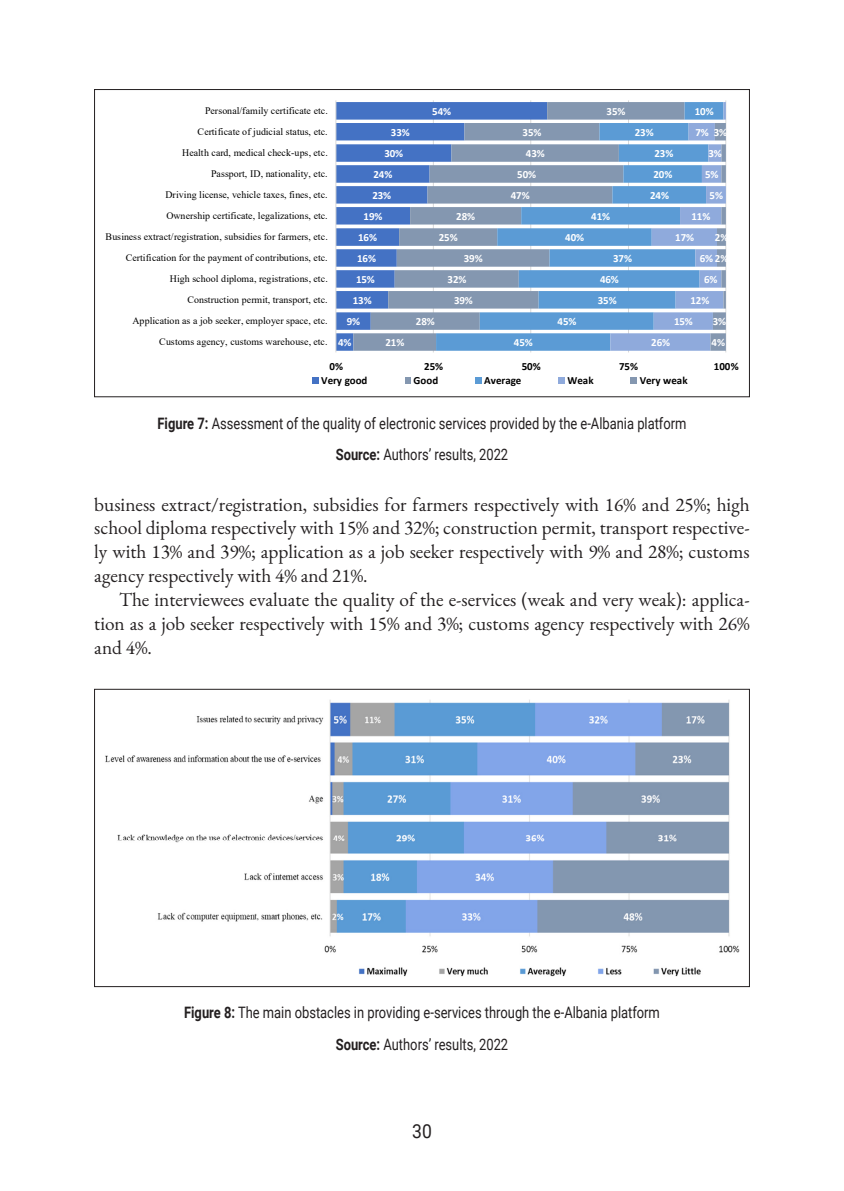
<style>
.page{position:relative;width:844px;height:1191px;background:#fff}
.page>*{position:absolute;margin:0;border:0;box-sizing:border-box;transform-origin:0 0}
.text{font:19.25px/23.8px "EB Garamond";color:#231f20;text-align:justify}
.t1{font:19.25px "Roboto";color:#231f20;scale:.91 1}
.figura___tabel{font:15.75px "Roboto";color:#231f20;scale:.82 1}
.t2{font:700 11.03px "Calibri";letter-spacing:-.005em;color:#fff}
.t3{font:700 11.03px "Calibri";letter-spacing:-.005em;color:#000}
.t4{font:9.97px "Times New Roman";color:#000}
.s1{font-weight:700}
</style>
<div class="page">
<svg style="left:105px;top:700px;width:634px;height:277px"></svg>
<hr style="left:433px;top:100px;width:1px;height:252px;background:#d9d9d9">
<hr style="left:530px;top:100px;width:1px;height:252px;background:#d9d9d9">
<hr style="left:628px;top:100px;width:1px;height:252px;background:#d9d9d9">
<hr style="left:725px;top:100px;width:1px;height:252px;background:#d9d9d9">
<svg style="left:336px;top:102px;width:17px;height:249px;background:#6489cd"></svg>
<svg style="left:353px;top:102px;width:83px;height:249px;background:#7493c7"></svg>
<svg style="left:436px;top:102px;width:174px;height:249px;background:#87a6c8"></svg>
<svg style="left:610px;top:102px;width:115px;height:249px;background:#87aed9"></svg>
<hr style="left:335px;top:100px;width:1px;height:252px;background:#d9d9d9">
<svg style="left:312px;top:378px;width:6px;height:6px"></svg>
<svg style="left:405px;top:378px;width:5px;height:6px"></svg>
<svg style="left:475px;top:378px;width:6px;height:6px"></svg>
<svg style="left:558px;top:378px;width:6px;height:6px"></svg>
<svg style="left:630px;top:378px;width:6px;height:6px"></svg>
<p class="t4" style="left:205px;top:104px;width:124px">Personal/family certificate etc.</p>
<p class="t2" style="left:432px;top:103px;width:20px">54%</p>
<p class="t2" style="left:606px;top:103px;width:20px">35%</p>
<p class="t2" style="left:694px;top:103px;width:20px">10%</p>
<p class="t4" style="left:197px;top:125px;width:132px">Certificate of judicial status, etc.</p>
<p class="t2" style="left:391px;top:124px;width:20px">33%</p>
<p class="t2" style="left:522px;top:124px;width:20px">35%</p>
<p class="t2" style="left:634px;top:124px;width:20px">23%</p>
<p class="t2" style="left:713px;top:124px;width:15px">3%</p>
<p class="t2" style="left:695px;top:124px;width:15px">7%</p>
<p class="t4" style="left:182px;top:146px;width:147px">Health card, medical check-ups, etc.</p>
<p class="t2" style="left:384px;top:145px;width:20px">30%</p>
<p class="t2" style="left:526px;top:145px;width:20px">43%</p>
<p class="t2" style="left:654px;top:145px;width:20px">23%</p>
<p class="t2" style="left:708px;top:145px;width:15px">3%</p>
<p class="t4" style="left:211px;top:167px;width:118px">Passport, ID, nationality, etc.</p>
<p class="t2" style="left:373px;top:166px;width:20px">24%</p>
<p class="t2" style="left:517px;top:166px;width:20px">50%</p>
<p class="t2" style="left:653px;top:166px;width:20px">20%</p>
<p class="t2" style="left:705px;top:166px;width:15px">5%</p>
<p class="t4" style="left:165px;top:188px;width:163px">Driving license, vehicle taxes, fines, etc.</p>
<p class="t2" style="left:372px;top:187px;width:20px">23%</p>
<p class="t2" style="left:510px;top:187px;width:20px">47%</p>
<p class="t2" style="left:650px;top:187px;width:20px">24%</p>
<p class="t2" style="left:709px;top:187px;width:15px">5%</p>
<p class="t4" style="left:166px;top:209px;width:163px">Ownership certificate, legalizations, etc.</p>
<p class="t2" style="left:363px;top:208px;width:20px">19%</p>
<p class="t2" style="left:456px;top:208px;width:20px">28%</p>
<p class="t2" style="left:591px;top:208px;width:20px">41%</p>
<p class="t2" style="left:691px;top:208px;width:20px">11%</p>
<p class="t4" style="left:106px;top:230px;width:224px">Business extract/registration, subsidies for farmers, etc.</p>
<p class="t2" style="left:358px;top:229px;width:20px">16%</p>
<p class="t2" style="left:438px;top:229px;width:20px">25%</p>
<p class="t2" style="left:565px;top:229px;width:20px">40%</p>
<p class="t2" style="left:675px;top:229px;width:20px">17%</p>
<p class="t2" style="left:714px;top:229px;width:15px">2%</p>
<p class="t4" style="left:126px;top:251px;width:203px">Certification for the payment of contributions, etc.</p>
<p class="t2" style="left:357px;top:250px;width:20px">16%</p>
<p class="t2" style="left:464px;top:250px;width:20px">39%</p>
<p class="t2" style="left:613px;top:250px;width:20px">37%</p>
<p class="t2" style="left:699px;top:250px;width:30px">6% 2%</p>
<p class="t4" style="left:170px;top:272px;width:159px">High school diploma, registrations, etc.</p>
<p class="t2" style="left:356px;top:271px;width:20px">15%</p>
<p class="t2" style="left:447px;top:271px;width:20px">32%</p>
<p class="t2" style="left:600px;top:271px;width:20px">46%</p>
<p class="t2" style="left:703px;top:271px;width:15px">6%</p>
<p class="t4" style="left:187px;top:293px;width:142px">Construction permit, transport, etc.</p>
<p class="t2" style="left:352px;top:292px;width:20px">13%</p>
<p class="t2" style="left:454px;top:292px;width:20px">39%</p>
<p class="t2" style="left:597px;top:292px;width:20px">35%</p>
<p class="t2" style="left:690px;top:292px;width:20px">12%</p>
<p class="t4" style="left:132px;top:314px;width:197px">Application as a job seeker, employer space, etc.</p>
<p class="t2" style="left:347px;top:313px;width:15px">9%</p>
<p class="t2" style="left:416px;top:313px;width:20px">28%</p>
<p class="t2" style="left:557px;top:313px;width:20px">45%</p>
<p class="t2" style="left:674px;top:313px;width:20px">15%</p>
<p class="t2" style="left:712px;top:313px;width:15px">3%</p>
<p class="t4" style="left:159px;top:335px;width:170px">Customs agency, customs warehouse, etc.</p>
<p class="t2" style="left:338px;top:334px;width:15px">4%</p>
<p class="t2" style="left:385px;top:334px;width:20px">21%</p>
<p class="t2" style="left:514px;top:334px;width:20px">45%</p>
<p class="t2" style="left:651px;top:334px;width:20px">26%</p>
<p class="t2" style="left:711px;top:334px;width:15px">4%</p>
<p class="t3" style="left:329px;top:358px;width:15px">0%</p>
<p class="t3" style="left:424px;top:358px;width:20px">25%</p>
<p class="t3" style="left:521px;top:358px;width:20px">50%</p>
<p class="t3" style="left:619px;top:358px;width:20px">75%</p>
<p class="t3" style="left:713px;top:358px;width:26px">100%</p>
<p class="t3" style="left:321px;top:373px;width:48px">Very good</p>
<p class="t3" style="left:413px;top:373px;width:26px">Good</p>
<p class="t3" style="left:484px;top:373px;width:39px">Average</p>
<p class="t3" style="left:567px;top:373px;width:28px">Weak</p>
<p class="t3" style="left:639px;top:373px;width:49px">Very weak</p>
<p class="figura___tabel" style="left:157px;top:412px;width:646px"><span class="s1">Figure 7:</span> Assessment of the quality of electronic services provided by the e-Albania platform</p>
<p class="figura___tabel" style="left:336px;top:444px;width:212px"><span class="s1">Source:</span> Authors’ results, 2022</p>
<p class="text" style="left:94px;top:492px;width:656px">business extract/registration, subsidies for farmers respectively with 16% and 25%; high school diploma respectively with 15% and 32%; construction permit, transport respective&shy;ly with 13% and 39%; application as a job seeker respectively with 9% and 28%; customs agency respectively with 4% and 21%.</p>
<p class="text" style="left:94px;top:587px;width:656px;text-indent:25px">The interviewees evaluate the quality of the e-services (weak and very weak): applica&shy;tion as a job seeker respectively with 15% and 3%; customs agency respectively with 26% and 4%.</p>
<p class="figura___tabel" style="left:184px;top:1001px;width:581px"><span class="s1">Figure 8:</span> The main obstacles in providing e-services through the e-Albania platform</p>
<p class="figura___tabel" style="left:336px;top:1033px;width:212px"><span class="s1">Source:</span> Authors’ results, 2022</p>
<h1 class="t1" style="left:412px;top:1118px;width:23px">30</h1>
</div>
